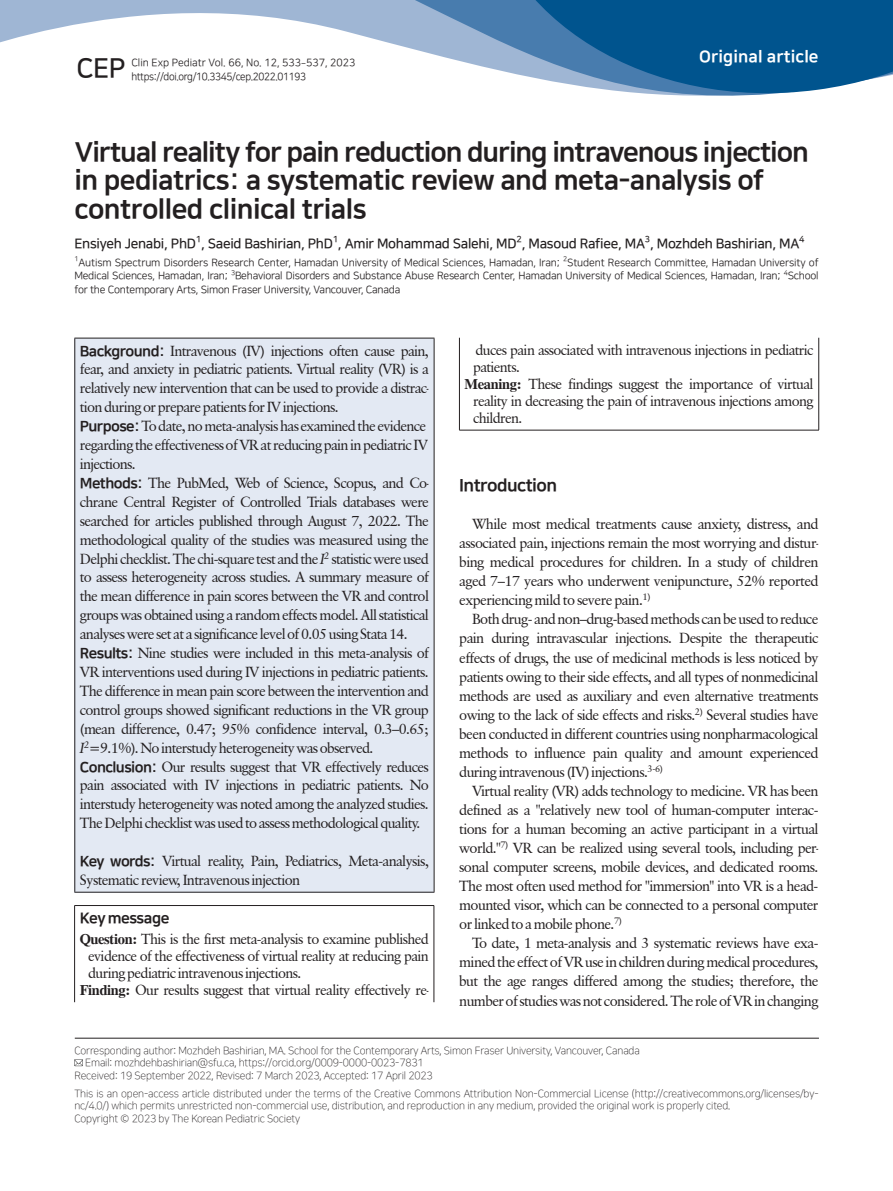
<style>
.page{position:relative;width:893px;height:1191px;background:#fff}
.page>*{position:absolute;margin:0;border:0;box-sizing:border-box;transform-origin:0 0}
.큰제목{font:27px/28.5px "Nanum Square EB";letter-spacing:-.02em;color:#231f20}
.t1{font:27px "Nanum Square B";color:#231f20}
.서론{font:17.25px "Nanum Square EB";letter-spacing:-.035em;color:#231f20}
.t2{font:16.5px "Nanum Square EB";letter-spacing:.005em;color:#fff}
.Key_message{font:15px "Nanum Square EB";letter-spacing:-.03em;color:#231f20}
.영문초록{font:14.55px/18.9px "Classical Garamond BT";letter-spacing:-.05em;color:#231f20;text-align:justify}
.바탕글{font:14.55px/19px "Classical Garamond BT";letter-spacing:-.045em;color:#231f20;text-align:justify}
.Key_message-2{font:14.4px/17px "Classical Garamond BT";letter-spacing:-.045em;color:#231f20;text-align:justify}
.이름{font:13.5px "Nanum Square B";letter-spacing:-.02em;color:#231f20}
.각주{font:10.5px/12.6px "Nanum Square L";letter-spacing:-.015em;color:#231f20}
.소속{font:10.5px "Nanum Square R";letter-spacing:-.02em;color:#231f20}
.소속-2{font:10.5px "Nanum Square R";color:#231f20}
.꼬리말{font:10.5px "Nanum Square R";letter-spacing:-.035em;color:#231f20;scale:.95 1}
.이름-2{font:8.7px "Nanum Square B";color:#231f20}
.소속-3{font:6.9px "Nanum Square R";color:#231f20}
.s1{font-family:"Utopia Std"}
.s2{font-family:"CG Times";font-weight:700}
.s3{font-family:"Nanum Square EB"}
.s4{font-style:italic}
</style>
<div class="page">
<svg style="left:0;top:0;width:462px;height:62px"></svg>
<svg style="left:462px;top:0;width:431px;height:96px;background:#3575a5"></svg>
<div style="left:75px;top:338px;width:359px;height:554px;background:#e3e9f3"></div>
<hr style="left:74px;top:338px;width:360px;height:1px;background:#231f20">
<hr style="left:74px;top:338px;width:1px;height:553px;background:#231f20">
<hr style="left:434px;top:338px;width:1px;height:553px;background:#231f20">
<hr style="left:74px;top:891px;width:360px;height:1px;background:#231f20">
<hr style="left:74px;top:905px;width:360px;height:1px;background:#231f20">
<hr style="left:74px;top:905px;width:1px;height:97px;background:#231f20">
<hr style="left:434px;top:905px;width:1px;height:97px;background:#231f20">
<hr style="left:459px;top:430px;width:360px;height:1px;background:#231f20">
<hr style="left:459px;top:338px;width:1px;height:92px;background:#231f20">
<hr style="left:818px;top:338px;width:1px;height:92px;background:#231f20">
<hr style="left:75px;top:1037px;width:744px;height:1px;background:#231f20">
<svg style="left:74px;top:1059px;width:9px;height:7px"></svg>
<p class="t1" style="left:77px;top:54px;width:50px">CEP</p>
<p class="소속-2" style="left:131px;top:57px;width:226px">Clin Exp Pediatr Vol. 66, No. 12, 533<span class="s1">–</span>537, 2023</p>
<p class="꼬리말" style="left:131px;top:71px;width:185px">https://doi.org/10.3345/cep.2022.01193</p>
<p class="t2" style="left:699px;top:48px;width:121px">Original article</p>
<p class="큰제목" style="left:74px;top:138px;width:736px">Virtual reality for pain reduction during intravenous injection in pediatrics: a systematic review and meta-analysis of controlled clinical trials</p>
<p class="이름" style="left:74px;top:236px;width:727px">Ensiyeh Jenabi, PhD , Saeid Bashirian, PhD , Amir Mohammad Salehi, MD , Masoud Rafiee, MA , Mozhdeh Bashirian, MA</p>
<p class="이름-2" style="left:196px;top:234px;width:7px">1</p>
<p class="이름-2" style="left:333px;top:234px;width:7px">1</p>
<p class="이름-2" style="left:517px;top:234px;width:7px">2</p>
<p class="이름-2" style="left:645px;top:234px;width:7px">3</p>
<p class="이름-2" style="left:799px;top:234px;width:7px">4</p>
<p class="소속-3" style="left:74px;top:255px;width:6px">1</p>
<p class="소속" style="left:78px;top:257px;width:483px">Autism Spectrum Disorders Research Center, Hamadan University of Medical Sciences, Hamadan, Iran;</p>
<p class="소속-3" style="left:563px;top:255px;width:6px">2</p>
<p class="소속" style="left:567px;top:257px;width:253px">Student Research Committee, Hamadan University of</p>
<p class="소속" style="left:74px;top:270px;width:155px">Medical Sciences, Hamadan, Iran;</p>
<p class="소속-3" style="left:231px;top:269px;width:6px">3</p>
<p class="소속" style="left:235px;top:270px;width:547px">Behavioral Disorders and Substance Abuse Research Center, Hamadan University of Medical Sciences, Hamadan, Iran;</p>
<p class="소속-3" style="left:784px;top:269px;width:6px">4</p>
<p class="소속" style="left:788px;top:270px;width:32px">School</p>
<p class="소속" style="left:74px;top:284px;width:327px">for the Contemporary Arts, Simon Fraser University, Vancouver, Canada</p>
<p class="Key_message-2" style="left:473px;top:341px;width:342px">duces pain associated with intravenous injections in pediatric patients.</p>
<p class="Key_message-2" style="left:473px;top:375px;width:342px;text-indent:-9px"><span class="s2">Meaning:</span> These findings suggest the importance of virtual reality in decreasing the pain of intravenous injections among children.</p>
<p class="영문초록" style="left:80px;top:341px;width:351px"><span class="s3">Background:</span> Intravenous (IV) injections often cause pain, fear, and anxiety in pediatric patients. Virtual reality (VR) is a relatively new intervention that can be used to provide a distrac&shy;tion during or prepare patients for IV injections.</p>
<p class="영문초록" style="left:80px;top:416px;width:348px"><span class="s3">Purpose:</span> To date, no meta-analysis has examined the evidence</p>
<p class="영문초록" style="left:80px;top:435px;width:350px">regarding the effectiveness of VR at reducing pain in pediatric IV</p>
<p class="영문초록" style="left:80px;top:454px;width:58px">injections.</p>
<p class="영문초록" style="left:80px;top:473px;width:351px"><span class="s3">Methods:</span> The PubMed, Web of Science, Scopus, and Co&shy;chrane Central Register of Controlled Trials databases were searched for articles published through August 7, 2022. The methodological quality of the studies was measured using the Delphi checklist. The chi-square test and the <span class="s4">I</span><sup>2</sup> statistic were used to assess heterogeneity across studies. A summary measure of the mean difference in pain scores between the VR and control groups was obtained using a random effects model. All statistical analyses were set at a significance level of 0.05 using Stata 14.</p>
<p class="영문초록" style="left:80px;top:643px;width:351px"><span class="s3">Results:</span> Nine studies were included in this meta-analysis of VR interventions used during IV injections in pediatric patients.<br>The difference in mean pain score between the intervention and control groups showed significant reductions in the VR group (mean difference, 0.47; 95% confidence interval, 0.3–0.65; <span class="s4">I</span><sup>2</sup>=9.1%). No interstudy heterogeneity was observed.</p>
<p class="영문초록" style="left:80px;top:757px;width:351px"><span class="s3">Conclusion:</span> Our results suggest that VR effectively reduces pain associated with IV injections in pediatric patients. No interstudy heterogeneity was noted among the analyzed studies.<br>The Delphi checklist was used to assess methodological quality.</p>
<p class="영문초록" style="left:80px;top:851px;width:351px"><span class="s3">Key words:</span> Virtual reality, Pain, Pediatrics, Meta-analysis,<br>Systematic review, Intravenous injection</p>
<p class="Key_message" style="left:80px;top:910px;width:91px">Key message</p>
<p class="Key_message-2" style="left:88px;top:930px;width:342px;text-indent:-9px"><span class="s2">Question:</span> This is the first meta-analysis to examine published evidence of the effectiveness of virtual reality at reducing pain during pediatric intravenous injections.</p>
<p class="Key_message-2" style="left:80px;top:981px;width:350px"><span class="s2">Finding:</span> Our results suggest that virtual reality effectively re-</p>
<p class="서론" style="left:459px;top:476px;width:99px">Introduction</p>
<p class="바탕글" style="left:459px;top:514px;width:361px;text-indent:13px">While most medical treatments cause anxiety, distress, and associated pain, injections remain the most worrying and distur&shy;bing medical procedures for children. In a study of children aged 7–17 years who underwent venipuncture, 52% reported experiencing mild to severe pain.<sup>1)</sup></p>
<p class="바탕글" style="left:459px;top:609px;width:361px;text-indent:13px">Both drug- and non–drug-based methods can be used to reduce pain during intravascular injections. Despite the therapeutic effects of drugs, the use of medicinal methods is less noticed by patients owing to their side effects, and all types of nonmedicinal methods are used as auxiliary and even alternative treatments owing to the lack of side effects and risks.<sup>2)</sup> Several studies have been conducted in different countries using nonpharmacological methods to influence pain quality and amount experienced during intravenous (IV) injections.<sup>3-6)</sup></p>
<p class="바탕글" style="left:459px;top:781px;width:361px;text-indent:13px">Virtual reality (VR) adds technology to medicine. VR has been defined as a "relatively new tool of human-computer interac&shy;tions for a human becoming an active participant in a virtual world."<sup>7)</sup> VR can be realized using several tools, including per&shy;sonal computer screens, mobile devices, and dedicated rooms.<br>The most often used method for "immersion" into VR is a head&shy;mounted visor, which can be connected to a personal computer or linked to a mobile phone.<sup>7)</sup></p>
<p class="바탕글" style="left:459px;top:933px;width:361px;text-indent:13px">To date, 1 meta-analysis and 3 systematic reviews have exa&shy;mined the effect of VR use in children during medical procedures, but the age ranges differed among the studies; therefore, the number of studies was not considered. The role of VR in changing</p>
<p class="각주" style="left:74px;top:1044px;width:567px">Corresponding author: Mozhdeh Bashirian, MA. School for the Contemporary Arts, Simon Fraser University, Vancouver, Canada</p>
<p class="각주" style="left:85px;top:1057px;width:340px">Email: mozhdehbashirian@sfu.ca, https://orcid.org/0009-0000-0023-7831</p>
<p class="각주" style="left:74px;top:1069px;width:360px">Received: 19 September 2022, Revised: 7 March 2023, Accepted: 17 April 2023</p>
<p class="각주" style="left:74px;top:1087px;width:746px">This is an open-access article distributed under the terms of the Creative Commons Attribution Non-Commercial License (http://creativecommons.org/licenses/by&shy;nc/4.0/) which permits unrestricted non-commercial use, distribution, and reproduction in any medium, provided the original work is properly cited.</p>
<p class="각주" style="left:74px;top:1112px;width:227px">Copyright © 2023 by The Korean Pediatric Society</p>
</div>
